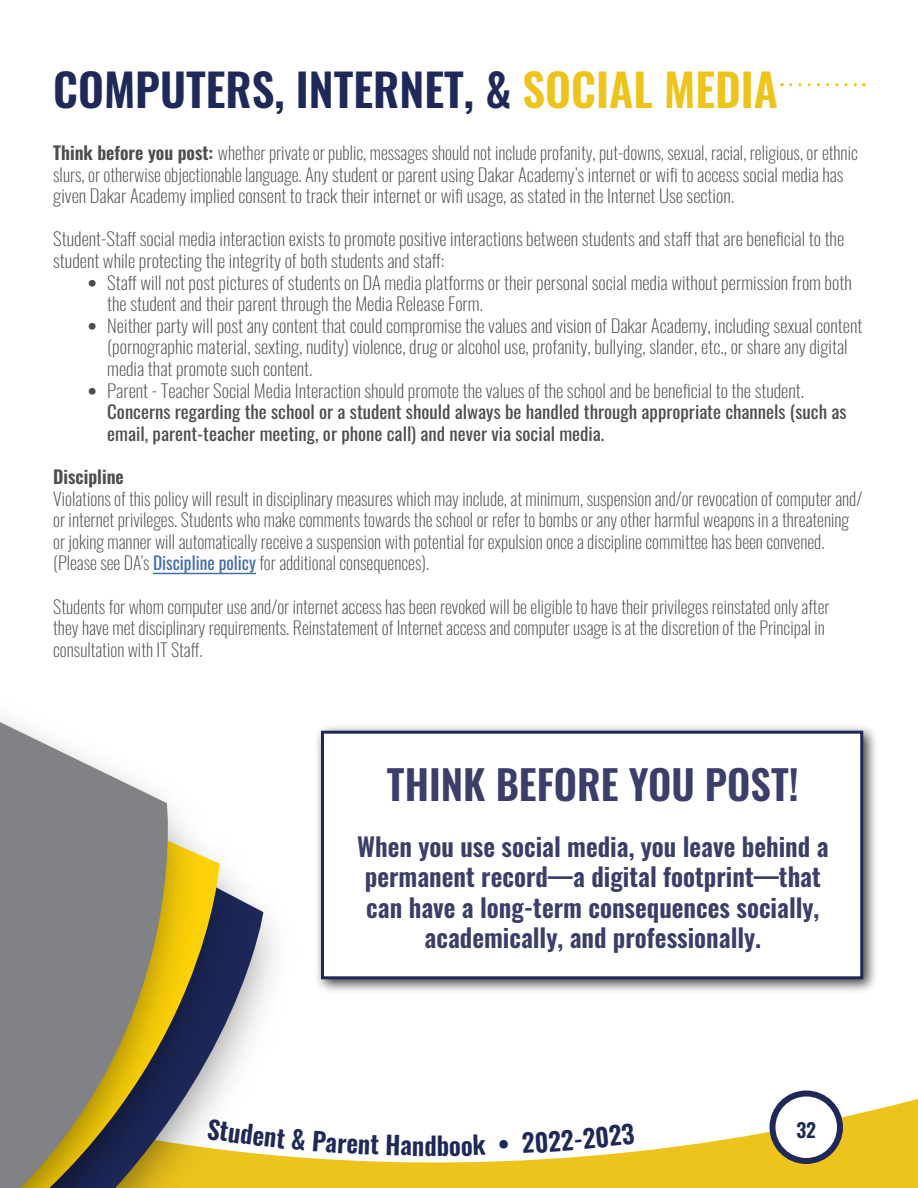
<style>
.page{position:relative;width:918px;height:1188px;background:#fff}
.page>*{position:absolute;margin:0;border:0;box-sizing:border-box;transform-origin:0 0}
.t1{font:600 45px "Oswald";color:#1f2958}
.t2{font:600 40.5px "Oswald";color:#3a3e68}
.t3{font:600 25.5px/30.6px "Oswald";color:#3a3e68;text-align:center}
.t4{font:600 25.2px "Oswald";color:#1f2958}
.t5{font:600 19.5px "Oswald";color:#1f2958}
.t6{font:200 18px/21.6px "Oswald";color:#4d4d4f}
.t7{font:200 18px/21.6px "Oswald";color:#4d4d4f;scale:1.05 1}
.t8{font:18px/21.6px "Oswald";color:#4d4d4f;scale:1.05 1}
.t9{font:600 18px "Oswald";color:#4d4d4f}
.s1{color:#ecc41c}
.s2{font-weight:600}
.s3{font-weight:700}
.s4{font-weight:200}
.s5{font-weight:400;color:#456da9}
</style>
<div class="page">
<svg style="left:791px;top:83px;width:73px;height:3px"></svg>
<hr style="left:153px;top:573px;width:103px;height:1px;background:#456da9">
<div style="left:314px;top:723px;width:565px;height:272px;background:#000;opacity:.75"></div>
<div style="left:321px;top:731px;width:542px;height:248px;background:#fff;border:3px solid #1f2958"></div>
<svg style="left:318px;top:1099px;width:600px;height:89px;fill:#ecc41c"></svg>
<img style="left:274px;top:843px;width:44px;height:345px">
<img style="left:223px;top:871px;width:51px;height:317px">
<img style="left:194px;top:844px;width:29px;height:344px">
<svg style="left:0;top:718px;width:194px;height:470px;background:#94907a"></svg>
<div style="left:772px;top:1094px;width:68px;height:67px;background:#fff;border-radius:50%"></div>
<div style="left:770px;top:1090px;width:73px;height:74px;border:6px solid #1f2958;border-radius:50%"></div>
<svg style="left:207px;top:1118px;width:79px;height:31px"></svg>
<svg style="left:292px;top:1129px;width:14px;height:22px"></svg>
<svg style="left:313px;top:1131px;width:110px;height:25px"></svg>
<svg style="left:450px;top:1135px;width:36px;height:21px"></svg>
<svg style="left:500px;top:1123px;width:135px;height:30px"></svg>
<h1 class="t1" style="left:53px;top:49px;width:726px">COMPUTERS, INTERNET, &amp; <span class="s1">SOCIAL MEDIA</span></h1>
<p class="t6" style="left:53px;top:140px;width:806px"><span class="s2">Think before you post:</span> whether private or public, messages should not include profanity, put-downs, sexual, racial, religious, or ethnic slurs, or otherwise objectionable language. Any student or parent using Dakar Academy’s internet or wifi to access social media has given Dakar Academy implied consent to track their internet or wifi usage, as stated in the Internet Use section.</p>
<p class="t7" style="left:53px;top:227px;width:755px">Student-Staff social media interaction exists to promote positive interactions between students and staff that are beneficial to the student while protecting the integrity of both students and staff:</p>
<p class="t7" style="left:107px;top:270px;width:711px;text-indent:-20px"><span class="s3">•</span> Staff will not post pictures of students on DA media platforms or their personal social media without permission from both the student and their parent through the Media Release Form.</p>
<p class="t7" style="left:107px;top:313px;width:721px;text-indent:-20px"><span class="s3">•</span> Neither party will post any content that could compromise the values and vision of Dakar Academy, including sexual content (pornographic material, sexting, nudity) violence, drug or alcohol use, profanity, bullying, slander, etc., or share any digital media that promote such content.</p>
<p class="t8" style="left:107px;top:378px;width:706px;text-indent:-20px"><span class="s3">•</span> <span class="s4">Parent - Teacher Social Media Interaction should promote the values of the school and be beneficial to the student.<br></span>Concerns regarding the school or a student should always be handled through appropriate channels (such as email, parent-teacher meeting, or phone call) and never via social media.</p>
<p class="t9" style="left:53px;top:461px;width:72px">Discipline</p>
<p class="t6" style="left:53px;top:486px;width:811px">Violations of this policy will result in disciplinary measures which may include, at minimum, suspension and/or revocation of computer and/ or internet privileges. Students who make comments towards the school or refer to bombs or any other harmful weapons in a threatening or joking manner will automatically receive a suspension with potential for expulsion once a discipline committee has been convened. (Please see DA’s <span class="s5">Discipline policy</span> for additional consequences).</p>
<p class="t6" style="left:53px;top:594px;width:778px">Students for whom computer use and/or internet access has been revoked will be eligible to have their privileges reinstated only after they have met disciplinary requirements. Reinstatement of Internet access and computer usage is at the discretion of the Principal in consultation with IT Staff.</p>
<h2 class="t2" style="left:387px;top:748px;width:413px">THINK BEFORE YOU POST!</h2>
<h3 class="t3" style="left:357px;top:828px;width:473px">When you use social media, you leave behind a permanent record—a digital footprint—that can have a long-term consequences socially, academically, and professionally.</h3>
<h3 class="t4" style="left:424px;top:1123px;width:27px">db</h3>
<p class="t5" style="left:796px;top:1113px;width:21px">32</p>
</div>
